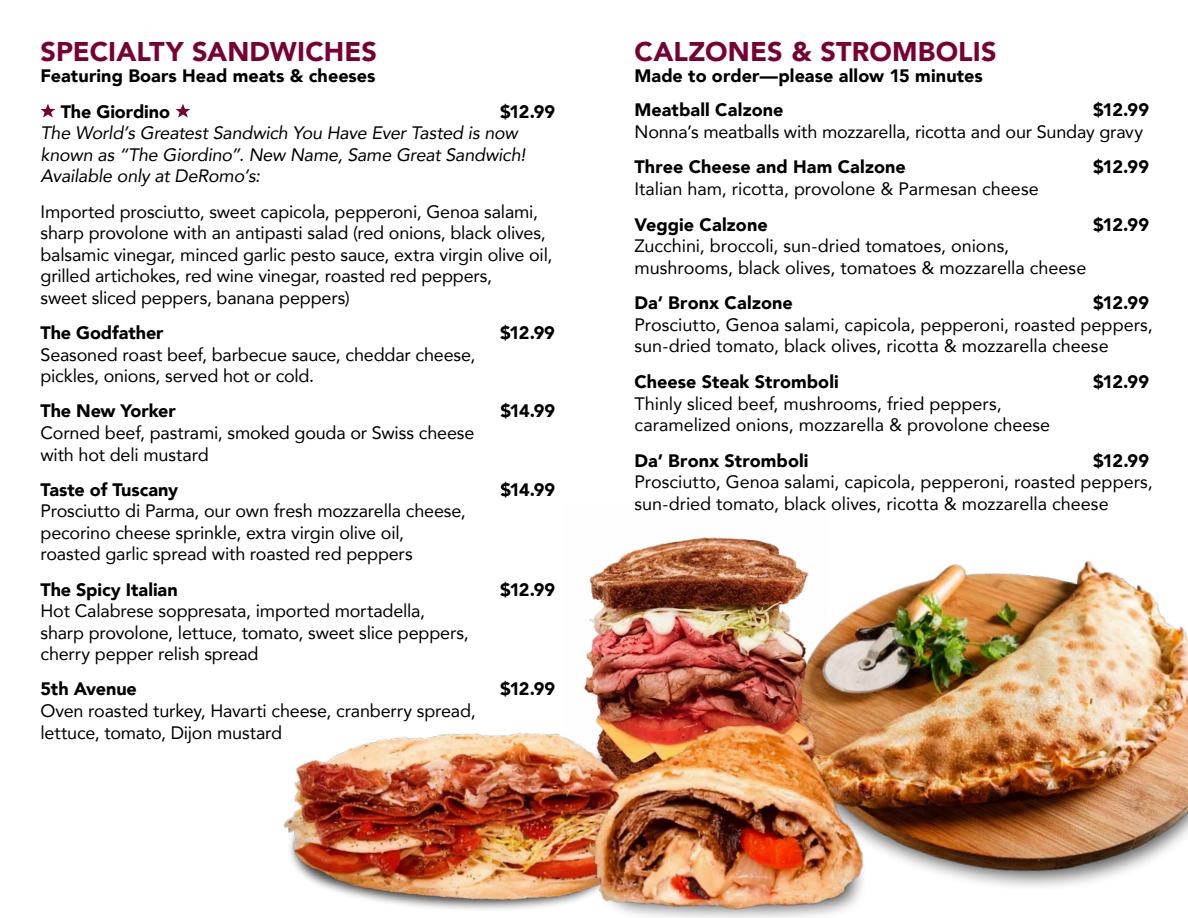
<style>
.page{position:relative;width:1188px;height:918px;background:#fff}
.page>*{position:absolute;margin:0;border:0;box-sizing:border-box;transform-origin:0 0}
.t1{font:900 27px "Avenir";letter-spacing:.005em;color:#780032}
.t2{font:18px/21.6px "Avenir";letter-spacing:-.01em;color:#000}
.t3{font:900 18px "Avenir";color:#000}
.t4{font:italic 18px/21.6px "Avenir";letter-spacing:-.015em;color:#000}
.s1{font-weight:900}
</style>
<div class="page">
<img style="left:829px;top:561px;width:359px;height:326px">
<svg style="left:41px;top:104px;width:14px;height:14px"></svg>
<svg style="left:175px;top:104px;width:15px;height:14px"></svg>
<img style="left:584px;top:537px;width:245px;height:176px">
<img style="left:283px;top:706px;width:385px;height:204px">
<img style="left:577px;top:713px;width:295px;height:205px">
<p class="t1" style="left:40px;top:28px;width:338px">SPECIALTY SANDWICHES</p>
<p class="t3" style="left:40px;top:61px;width:337px">Featuring Boars Head meats &amp; cheeses</p>
<p class="t3" style="left:61px;top:96px;width:111px">The Giordino</p>
<p class="t3" style="left:500px;top:96px;width:56px">$12.99</p>
<p class="t4" style="left:40px;top:122px;width:486px">The World’s Greatest Sandwich You Have Ever Tasted is now known as “The Giordino”. New Name, Same Great Sandwich!<br>Available only at DeRomo’s:</p>
<p class="t2" style="left:40px;top:200px;width:513px">Imported prosciutto, sweet capicola, pepperoni, Genoa salami, sharp provolone with an antipasti salad (red onions, black olives, balsamic vinegar, minced garlic pesto sauce, extra virgin olive oil, grilled artichokes, red wine vinegar, roasted red peppers,<br>sweet sliced peppers, banana peppers)</p>
<p class="t3" style="left:40px;top:317px;width:125px">The Godfather</p>
<p class="t3" style="left:500px;top:317px;width:56px">$12.99</p>
<p class="t2" style="left:40px;top:343px;width:437px">Seasoned roast beef, barbecue sauce, cheddar cheese, pickles, onions, served hot or cold.</p>
<p class="t3" style="left:40px;top:396px;width:137px">The New Yorker</p>
<p class="t3" style="left:500px;top:396px;width:56px">$14.99</p>
<p class="t2" style="left:40px;top:421px;width:436px">Corned beef, pastrami, smoked gouda or Swiss cheese with hot deli mustard</p>
<p class="t3" style="left:40px;top:474px;width:139px">Taste of Tuscany</p>
<p class="t3" style="left:500px;top:474px;width:56px">$14.99</p>
<p class="t2" style="left:40px;top:500px;width:427px">Prosciutto di Parma, our own fresh mozzarella cheese, pecorino cheese sprinkle, extra virgin olive oil, roasted garlic spread with roasted red peppers</p>
<p class="t3" style="left:40px;top:574px;width:139px">The Spicy Italian</p>
<p class="t3" style="left:500px;top:574px;width:56px">$12.99</p>
<p class="t2" style="left:40px;top:600px;width:430px">Hot Calabrese soppresata, imported mortadella, sharp provolone, lettuce, tomato, sweet slice peppers, cherry pepper relish spread</p>
<p class="t3" style="left:40px;top:674px;width:98px">5th Avenue</p>
<p class="t3" style="left:500px;top:674px;width:56px">$12.99</p>
<p class="t2" style="left:40px;top:699px;width:437px">Oven roasted turkey, Havarti cheese, cranberry spread, lettuce, tomato, Dijon mustard</p>
<p class="t1" style="left:634px;top:28px;width:364px">CALZONES &amp; STROMBOLIS</p>
<p class="t3" style="left:634px;top:61px;width:350px">Made to order—please allow 15 minutes</p>
<p class="t3" style="left:634px;top:95px;width:150px">Meatball Calzone</p>
<p class="t2" style="left:634px;top:99px;width:516px;text-indent:459px"><span class="s1">$12.99<br></span>Nonna’s meatballs with mozzarella, ricotta and our Sunday gravy</p>
<p class="t3" style="left:634px;top:152px;width:273px">Three Cheese and Ham Calzone</p>
<p class="t3" style="left:1093px;top:152px;width:57px">$12.99</p>
<p class="t2" style="left:634px;top:177px;width:406px">Italian ham, ricotta, provolone &amp; Parmesan cheese</p>
<p class="t3" style="left:634px;top:209px;width:135px">Veggie Calzone</p>
<p class="t3" style="left:1093px;top:209px;width:57px">$12.99</p>
<p class="t2" style="left:634px;top:235px;width:453px">Zucchini, broccoli, sun-dried tomatoes, onions, mushrooms, black olives, tomatoes &amp; mozzarella cheese</p>
<p class="t3" style="left:634px;top:288px;width:160px">Da’ Bronx Calzone</p>
<p class="t2" style="left:634px;top:292px;width:520px;text-indent:459px"><span class="s1">$12.99<br></span>Prosciutto, Genoa salami, capicola, pepperoni, roasted peppers, sun-dried tomato, black olives, ricotta &amp; mozzarella cheese</p>
<p class="t3" style="left:634px;top:366px;width:206px">Cheese Steak Stromboli</p>
<p class="t3" style="left:1093px;top:366px;width:57px">$12.99</p>
<p class="t2" style="left:634px;top:392px;width:417px">Thinly sliced beef, mushrooms, fried peppers, caramelized onions, mozzarella &amp; provolone cheese</p>
<p class="t3" style="left:634px;top:445px;width:176px">Da’ Bronx Stromboli</p>
<p class="t2" style="left:634px;top:449px;width:520px;text-indent:459px"><span class="s1">$12.99<br></span>Prosciutto, Genoa salami, capicola, pepperoni, roasted peppers, sun-dried tomato, black olives, ricotta &amp; mozzarella cheese</p>
</div>
